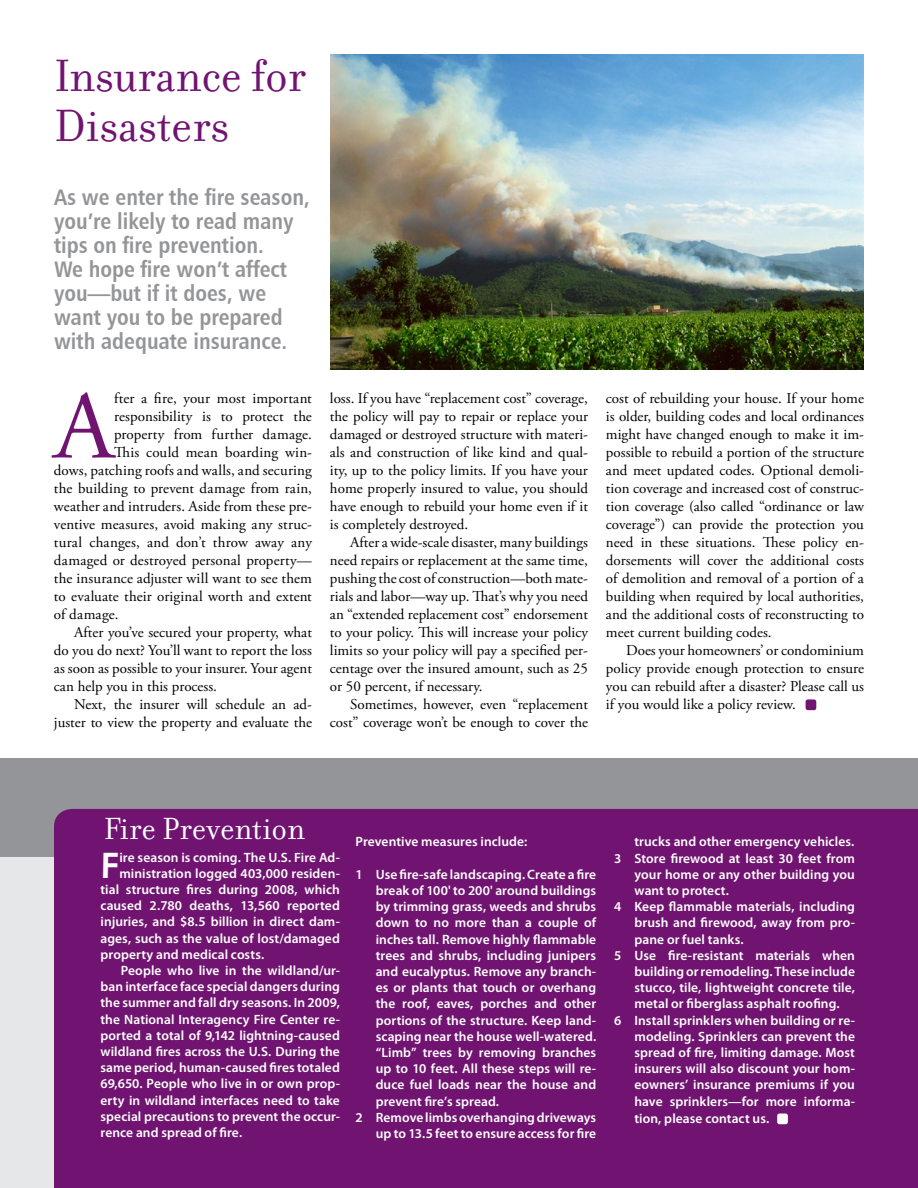
<style>
.page{position:relative;width:918px;height:1188px;background:#fff}
.page>*{position:absolute;margin:0;border:0;box-sizing:border-box;transform-origin:0 0}
.t1{font:96.45px "Adobe Garamond Pro";color:#711471}
.t2{font:48.75px/49.5px "Filosofia";color:#711471}
.t3{font:36.6px "Humanist 531 BT Bold A";color:#fff}
.t4{font:33px "Filosofia";color:#fff}
.t5{font:22.5px/24px "Humanist 777 BT Bold Condensed B";color:#939598}
.t6{font:15px/18px "Adobe Garamond Pro";color:#000;text-align:justify}
.t7{font:600 13.5px "Myriad Pro";letter-spacing:.005em;color:#fff}
</style>
<div class="page">
<div style="left:0;top:831px;width:178px;height:357px;background:#e6e7e8"></div>
<div style="left:0;top:758px;width:918px;height:99px;background:#939598"></div>
<div style="left:54px;top:809px;width:864px;height:379px;background:#711471"></div>
<div style="left:806px;top:699px;width:10px;height:11px;background:#711471;border-radius:2px"></div>
<img style="left:330px;top:54px;width:534px;height:315px">
<div style="left:777px;top:1114px;width:11px;height:10px;background:#fff;border-radius:2px"></div>
<h2 class="t2" style="left:54px;top:52px;width:253px">Insurance for<br>Disasters</h2>
<h3 class="t5" style="left:54px;top:184px;width:257px">As we enter the fire season, you’re likely to read many tips on fire prevention.<br>We hope fire won’t affect you—but if it does, we want you to be prepared with adequate insurance.</h3>
<h1 class="t1" style="left:54px;top:369px;width:62px">A</h1>
<p class="t6" style="left:114px;top:390px;width:199px">fter a fire, your most important</p>
<p class="t6" style="left:114px;top:408px;width:199px">responsibility is to protect the</p>
<p class="t6" style="left:114px;top:426px;width:199px">property from further damage.</p>
<p class="t6" style="left:114px;top:444px;width:199px">This could mean boarding win-</p>
<p class="t6" style="left:54px;top:462px;width:259px">dows, patching roofs and walls, and securing</p>
<p class="t6" style="left:54px;top:480px;width:260px">the building to prevent damage from rain,</p>
<p class="t6" style="left:54px;top:498px;width:259px">weather and intruders. Aside from these pre-</p>
<p class="t6" style="left:54px;top:516px;width:259px">ventive measures, avoid making any struc-</p>
<p class="t6" style="left:54px;top:534px;width:259px">tural changes, and don’t throw away any</p>
<p class="t6" style="left:54px;top:552px;width:259px">damaged or destroyed personal property—</p>
<p class="t6" style="left:54px;top:570px;width:259px">the insurance adjuster will want to see them</p>
<p class="t6" style="left:54px;top:588px;width:259px">to evaluate their original worth and extent</p>
<p class="t6" style="left:54px;top:606px;width:66px">of damage.</p>
<p class="t6" style="left:74px;top:624px;width:239px">After you’ve secured your property, what</p>
<p class="t6" style="left:54px;top:642px;width:260px">do you do next? You’ll want to report the loss</p>
<p class="t6" style="left:54px;top:660px;width:259px">as soon as possible to your insurer. Your agent</p>
<p class="t6" style="left:54px;top:678px;width:165px">can help you in this process.</p>
<p class="t6" style="left:74px;top:696px;width:239px">Next, the insurer will schedule an ad-</p>
<p class="t6" style="left:54px;top:714px;width:260px">juster to view the property and evaluate the</p>
<p class="t6" style="left:330px;top:390px;width:260px">loss. If you have “replacement cost” coverage, the policy will pay to repair or replace your damaged or destroyed structure with materi&shy;als and construction of like kind and qual&shy;ity, up to the policy limits. If you have your home properly insured to value, you should have enough to rebuild your home even if it is completely destroyed.</p>
<p class="t6" style="left:330px;top:534px;width:260px;text-indent:20px">After a wide-scale disaster, many buildings need repairs or replacement at the same time, pushing the cost of construction—both mate&shy;rials and labor—way up. That’s why you need an “extended replacement cost” endorsement to your policy. This will increase your policy limits so your policy will pay a specified per&shy;centage over the insured amount, such as 25 or 50 percent, if necessary.</p>
<p class="t6" style="left:330px;top:696px;width:260px;text-align:right">Sometimes, however, even “replacement cost” coverage won’t be enough to cover the</p>
<p class="t6" style="left:606px;top:390px;width:260px">cost of rebuilding your house. If your home is older, building codes and local ordinances might have changed enough to make it im&shy;possible to rebuild a portion of the structure and meet updated codes. Optional demoli&shy;tion coverage and increased cost of construc&shy;tion coverage (also called “ordinance or law coverage”) can provide the protection you need in these situations. These policy en&shy;dorsements will cover the additional costs of demolition and removal of a portion of a building when required by local authorities, and the additional costs of reconstructing to meet current building codes.</p>
<p class="t6" style="left:606px;top:642px;width:260px;text-indent:20px">Does your homeowners’ or condominium policy provide enough protection to ensure you can rebuild after a disaster? Please call us if you would like a policy review.</p>
<h3 class="t4" style="left:104px;top:810px;width:203px">Fire Prevention</h3>
<h3 class="t3" style="left:100px;top:843px;width:20px">F</h3>
<p class="t7" style="left:119px;top:850px;width:222px">ire season is coming. The U.S. Fire Ad-</p>
<p class="t7" style="left:119px;top:866px;width:222px">ministration logged 403,000 residen-</p>
<p class="t7" style="left:100px;top:882px;width:241px">tial structure fires during 2008, which</p>
<p class="t7" style="left:100px;top:898px;width:241px">caused 2.780 deaths, 13,560 reported</p>
<p class="t7" style="left:100px;top:914px;width:241px">injuries, and $8.5 billion in direct dam-</p>
<p class="t7" style="left:100px;top:931px;width:241px">ages, such as the value of lost/damaged</p>
<p class="t7" style="left:100px;top:947px;width:165px">property and medical costs.</p>
<p class="t7" style="left:121px;top:963px;width:221px">People who live in the wildland/ur-</p>
<p class="t7" style="left:100px;top:979px;width:241px">ban interface face special dangers during</p>
<p class="t7" style="left:100px;top:995px;width:241px">the summer and fall dry seasons. In 2009,</p>
<p class="t7" style="left:100px;top:1012px;width:241px">the National Interagency Fire Center re-</p>
<p class="t7" style="left:100px;top:1028px;width:241px">ported a total of 9,142 lightning-caused</p>
<p class="t7" style="left:100px;top:1044px;width:241px">wildland fires across the U.S. During the</p>
<p class="t7" style="left:100px;top:1060px;width:241px">same period, human-caused fires totaled</p>
<p class="t7" style="left:100px;top:1076px;width:241px">69,650. People who live in or own prop-</p>
<p class="t7" style="left:100px;top:1093px;width:241px">erty in wildland interfaces need to take</p>
<p class="t7" style="left:100px;top:1109px;width:241px">special precautions to prevent the occur-</p>
<p class="t7" style="left:100px;top:1125px;width:143px">rence and spread of fire.</p>
<p class="t7" style="left:356px;top:834px;width:173px">Preventive measures include:</p>
<p class="t7" style="left:356px;top:867px;width:242px">1 Use fire-safe landscaping. Create a fire</p>
<p class="t7" style="left:376px;top:883px;width:222px">break of 100' to 200' around buildings</p>
<p class="t7" style="left:376px;top:899px;width:222px">by trimming grass, weeds and shrubs</p>
<p class="t7" style="left:376px;top:915px;width:222px">down to no more than a couple of</p>
<p class="t7" style="left:376px;top:932px;width:222px">inches tall. Remove highly flammable</p>
<p class="t7" style="left:376px;top:948px;width:222px">trees and shrubs, including junipers</p>
<p class="t7" style="left:376px;top:964px;width:222px">and eucalyptus. Remove any branch-</p>
<p class="t7" style="left:376px;top:980px;width:222px">es or plants that touch or overhang</p>
<p class="t7" style="left:376px;top:996px;width:222px">the roof, eaves, porches and other</p>
<p class="t7" style="left:376px;top:1013px;width:222px">portions of the structure. Keep land-</p>
<p class="t7" style="left:376px;top:1029px;width:222px">scaping near the house well-watered.</p>
<p class="t7" style="left:376px;top:1045px;width:222px">“Limb” trees by removing branches</p>
<p class="t7" style="left:376px;top:1061px;width:222px">up to 10 feet. All these steps will re-</p>
<p class="t7" style="left:376px;top:1077px;width:222px">duce fuel loads near the house and</p>
<p class="t7" style="left:376px;top:1094px;width:125px">prevent fire’s spread.</p>
<p class="t7" style="left:356px;top:1110px;width:242px">2 Remove limbs overhanging driveways</p>
<p class="t7" style="left:376px;top:1126px;width:222px">up to 13.5 feet to ensure access for fire</p>
<p class="t7" style="left:635px;top:834px;width:221px">trucks and other emergency vehicles.</p>
<p class="t7" style="left:614px;top:851px;width:242px">3 Store firewood at least 30 feet from</p>
<p class="t7" style="left:635px;top:867px;width:222px">your home or any other building you</p>
<p class="t7" style="left:635px;top:883px;width:96px">want to protect.</p>
<p class="t7" style="left:614px;top:899px;width:242px">4 Keep flammable materials, including</p>
<p class="t7" style="left:635px;top:915px;width:222px">brush and firewood, away from pro-</p>
<p class="t7" style="left:635px;top:932px;width:111px">pane or fuel tanks.</p>
<p class="t7" style="left:614px;top:948px;width:242px">5 Use fire-resistant materials when</p>
<p class="t7" style="left:635px;top:964px;width:222px">building or remodeling. These include</p>
<p class="t7" style="left:635px;top:980px;width:222px">stucco, tile, lightweight concrete tile,</p>
<p class="t7" style="left:635px;top:996px;width:207px">metal or fiberglass asphalt roofing.</p>
<p class="t7" style="left:614px;top:1013px;width:242px">6 Install sprinklers when building or re-</p>
<p class="t7" style="left:635px;top:1029px;width:222px">modeling. Sprinklers can prevent the</p>
<p class="t7" style="left:635px;top:1045px;width:222px">spread of fire, limiting damage. Most</p>
<p class="t7" style="left:635px;top:1061px;width:222px">insurers will also discount your hom-</p>
<p class="t7" style="left:635px;top:1077px;width:222px">eowners’ insurance premiums if you</p>
<p class="t7" style="left:635px;top:1094px;width:222px">have sprinklers—for more informa-</p>
<p class="t7" style="left:635px;top:1111px;width:136px">tion, please contact us.</p>
</div>
